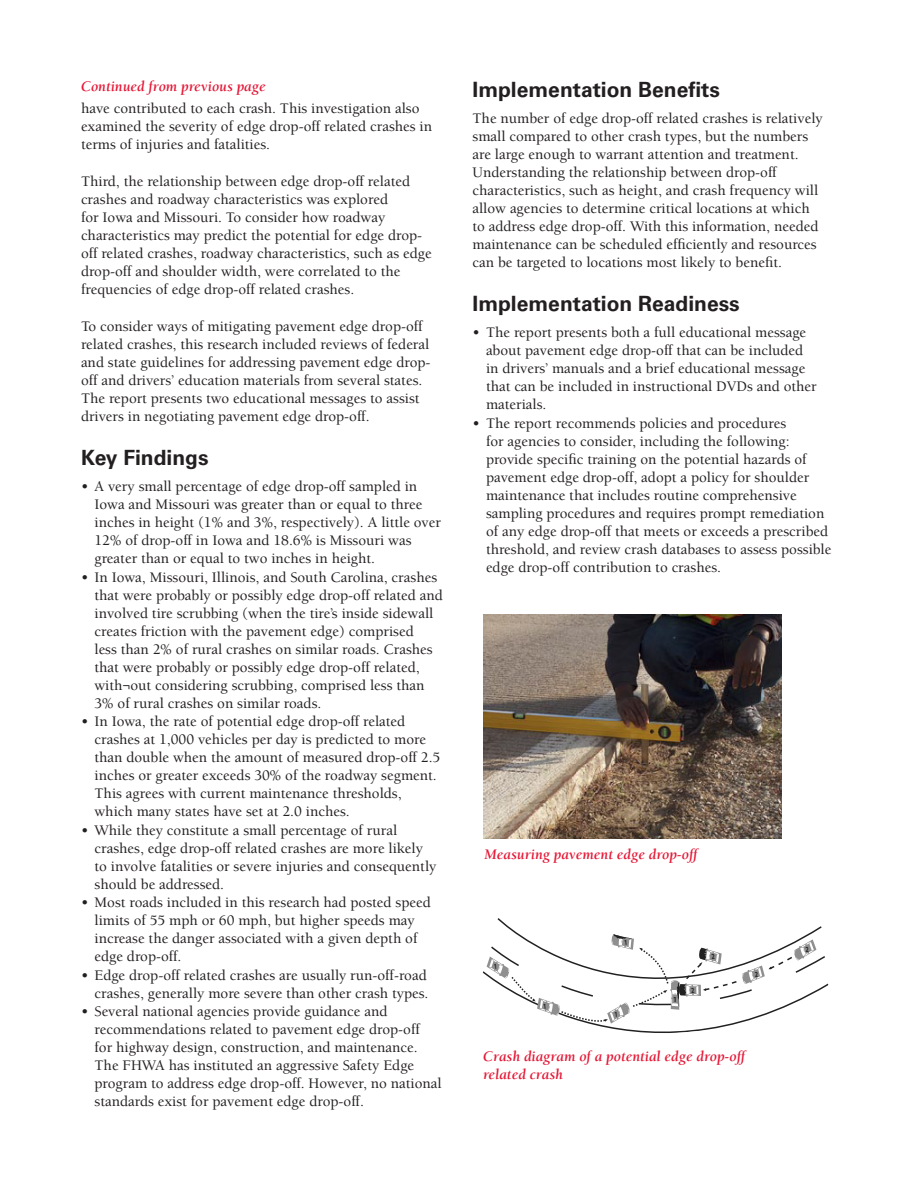
<style>
.page{position:relative;width:918px;height:1188px;background:#fff}
.page>*{position:absolute;margin:0;border:0;box-sizing:border-box;transform-origin:0 0}
.head_1{font:700 21px "Univers";color:#231f20}
.first_bullets{font:500 15px/18px "Berkeley";color:#231f20}
.Body_text{font:500 15px/18px "Berkeley";color:#231f20}
.t1{font:italic 700 15px/18px "Berkeley";color:#e51836}
</style>
<div class="page">
<img style="left:484px;top:614px;width:298px;height:224px">
<svg style="left:487px;top:934px;width:340px;height:99px"></svg>
<p class="t1" style="left:81px;top:77px;width:186px">Continued from previous page</p>
<p class="Body_text" style="left:81px;top:100px;width:353px">have contributed to each crash. This investigation also examined the severity of edge drop-off related crashes in terms of injuries and fatalities.</p>
<p class="Body_text" style="left:81px;top:173px;width:352px">Third, the relationship between edge drop-off related crashes and roadway characteristics was explored<br>for Iowa and Missouri. To consider how roadway characteristics may predict the potential for edge drop&shy;off related crashes, roadway characteristics, such as edge drop-off and shoulder width, were correlated to the frequencies of edge drop-off related crashes.</p>
<p class="Body_text" style="left:81px;top:318px;width:351px">To consider ways of mitigating pavement edge drop-off related crashes, this research included reviews of federal and state guidelines for addressing pavement edge drop&shy;off and drivers’ education materials from several states.<br>The report presents two educational messages to assist drivers in negotiating pavement edge drop-off.</p>
<p class="head_1" style="left:81px;top:445px;width:129px">Key Findings</p>
<p class="first_bullets" style="left:94px;top:478px;width:348px;text-indent:-14px">• A very small percentage of edge drop-off sampled in Iowa and Missouri was greater than or equal to three inches in height (1% and 3%, respectively). A little over 12% of drop-off in Iowa and 18.6% is Missouri was greater than or equal to two inches in height.</p>
<p class="first_bullets" style="left:94px;top:568px;width:350px;text-indent:-14px">• In Iowa, Missouri, Illinois, and South Carolina, crashes that were probably or possibly edge drop-off related and involved tire scrubbing (when the tire’s inside sidewall creates friction with the pavement edge) comprised<br>less than 2% of rural crashes on similar roads. Crashes that were probably or possibly edge drop-off related, with¬out considering scrubbing, comprised less than 3% of rural crashes on similar roads.</p>
<p class="first_bullets" style="left:94px;top:713px;width:347px;text-indent:-14px">• In Iowa, the rate of potential edge drop-off related crashes at 1,000 vehicles per day is predicted to more than double when the amount of measured drop-off 2.5 inches or greater exceeds 30% of the roadway segment.<br>This agrees with current maintenance thresholds, which many states have set at 2.0 inches.</p>
<p class="first_bullets" style="left:94px;top:821px;width:343px;text-indent:-14px">• While they constitute a small percentage of rural crashes, edge drop-off related crashes are more likely to involve fatalities or severe injuries and consequently should be addressed.</p>
<p class="first_bullets" style="left:94px;top:894px;width:338px;text-indent:-14px">• Most roads included in this research had posted speed limits of 55 mph or 60 mph, but higher speeds may increase the danger associated with a given depth of edge drop-off.</p>
<p class="first_bullets" style="left:81px;top:966px;width:349px;text-align:right">• Edge drop-off related crashes are usually run-off-road crashes, generally more severe than other crash types.</p>
<p class="first_bullets" style="left:94px;top:1003px;width:349px;text-indent:-14px">• Several national agencies provide guidance and recommendations related to pavement edge drop-off<br>for highway design, construction, and maintenance.<br>The FHWA has instituted an aggressive Safety Edge program to address edge drop-off. However, no national standards exist for pavement edge drop-off.</p>
<p class="head_1" style="left:472px;top:77px;width:249px">Implementation Benefits</p>
<p class="Body_text" style="left:472px;top:109px;width:352px">The number of edge drop-off related crashes is relatively small compared to other crash types, but the numbers are large enough to warrant attention and treatment.<br>Understanding the relationship between drop-off characteristics, such as height, and crash frequency will allow agencies to determine critical locations at which to address edge drop-off. With this information, needed maintenance can be scheduled efficiently and resources can be targeted to locations most likely to benefit.</p>
<p class="head_1" style="left:472px;top:291px;width:269px">Implementation Readiness</p>
<p class="first_bullets" style="left:486px;top:324px;width:332px;text-indent:-14px">• The report presents both a full educational message about pavement edge drop-off that can be included in drivers’ manuals and a brief educational message that can be included in instructional DVDs and other materials.</p>
<p class="first_bullets" style="left:486px;top:414px;width:347px;text-indent:-14px">• The report recommends policies and procedures<br>for agencies to consider, including the following: provide specific training on the potential hazards of pavement edge drop-off, adopt a policy for shoulder maintenance that includes routine comprehensive sampling procedures and requires prompt remediation of any edge drop-off that meets or exceeds a prescribed threshold, and review crash databases to assess possible edge drop-off contribution to crashes.</p>
<p class="t1" style="left:484px;top:845px;width:215px">Measuring pavement edge drop-off</p>
<p class="t1" style="left:483px;top:1048px;width:264px">Crash diagram of a potential edge drop-off related crash</p>
</div>
